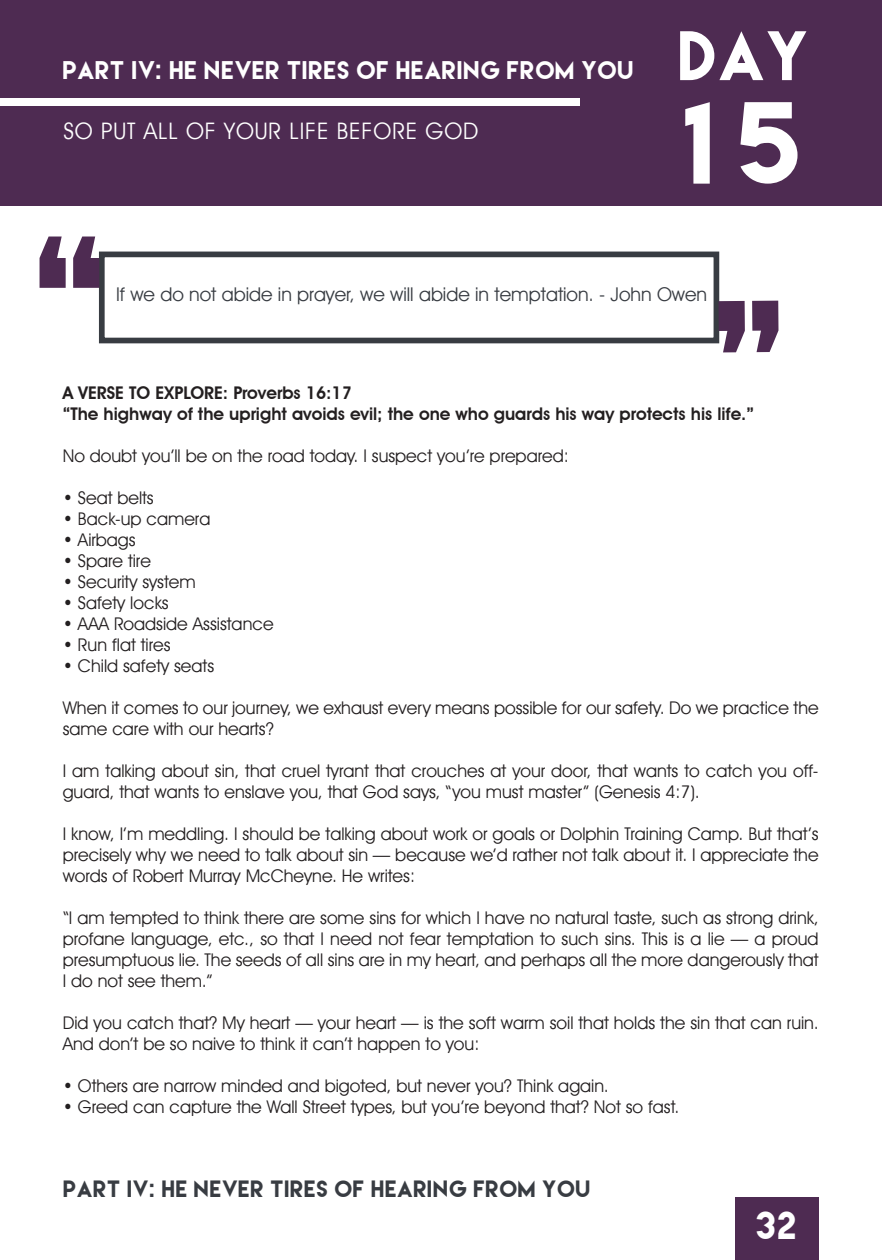
<style>
.page{position:relative;width:882px;height:1260px;background:#fff}
.page>*{position:absolute;margin:0;border:0;box-sizing:border-box;transform-origin:0 0}
.t1{font:189.7px "Lemon Milk";color:#4e2b52}
.t2{font:103.6px "Lemon Milk";color:#fff}
.t3{font:62.12px "Lemon Milk";color:#fff}
.t4{font:35px "Lemon Milk";color:#fff}
.t5{font:22.75px "Lemon Milk";letter-spacing:.04em;color:#fff}
.t6{font:22.75px "Avant Garde IT Cby BT";letter-spacing:.04em;color:#fff}
.t7{font:21px "Lemon Milk";letter-spacing:.04em;color:#383c42}
.t8{font:18.9px "Avant Garde IT Cby BT";color:#383c42}
.t9{font:17.5px/21px "Avant Garde IT Cby BT";color:#231f20}
.t10{font:600 17.5px "Avant Garde IT Cby BT";color:#231f20}
</style>
<div class="page">
<div style="left:0;top:0;width:882px;height:206px;background:#4e2b52"></div>
<div style="left:0;top:98px;width:579px;height:7px;background:#fff"></div>
<div style="left:99px;top:252px;width:620px;height:91px;background:#fff;border:6px solid #383c42"></div>
<div style="left:736px;top:1197px;width:83px;height:63px;background:#4e2b52"></div>
<p class="t5" style="left:63px;top:59px;width:572px">PART IV: HE NEVER TIRES OF HEARING FROM YOU</p>
<p class="t6" style="left:63px;top:117px;width:416px">SO PUT ALL OF YOUR LIFE BEFORE GOD</p>
<p class="t3" style="left:680px;top:24px;width:130px">DAY</p>
<p class="t2" style="left:685px;top:90px;width:120px">15</p>
<p class="t1" style="left:40px;top:214px;width:75px">“</p>
<p class="t8" style="left:116px;top:283px;width:593px">If we do not abide in prayer, we will abide in temptation. - John Owen</p>
<p class="t1" style="left:777px;top:374px;width:75px;rotate:180deg">“</p>
<p class="t10" style="left:63px;top:383px;width:291px">A VERSE TO EXPLORE: Proverbs 16:17</p>
<p class="t10" style="left:63px;top:404px;width:693px">“The highway of the upright avoids evil; the one who guards his way protects his life.”</p>
<p class="t9" style="left:63px;top:446px;width:508px">No doubt you’ll be on the road today. I suspect you’re prepared:</p>
<p class="t9" style="left:63px;top:488px;width:93px">• Seat belts</p>
<p class="t9" style="left:63px;top:509px;width:149px">• Back-up camera</p>
<p class="t9" style="left:63px;top:530px;width:75px">• Airbags</p>
<p class="t9" style="left:63px;top:551px;width:90px">• Spare tire</p>
<p class="t9" style="left:63px;top:572px;width:135px">• Security system</p>
<p class="t9" style="left:63px;top:593px;width:108px">• Safety locks</p>
<p class="t9" style="left:63px;top:614px;width:212px">• AAA Roadside Assistance</p>
<p class="t9" style="left:63px;top:635px;width:109px">• Run flat tires</p>
<p class="t9" style="left:63px;top:656px;width:153px">• Child safety seats</p>
<p class="t9" style="left:63px;top:698px;width:758px">When it comes to our journey, we exhaust every means possible for our safety. Do we practice the same care with our hearts?</p>
<p class="t9" style="left:63px;top:761px;width:757px">I am talking about sin, that cruel tyrant that crouches at your door, that wants to catch you off&shy;guard, that wants to enslave you, that God says, “you must master” (Genesis 4:7).</p>
<p class="t9" style="left:63px;top:824px;width:758px;text-align:justify">I know, I’m meddling. I should be talking about work or goals or Dolphin Training Camp. But that’s precisely why we need to talk about sin — because we’d rather not talk about it. I appreciate the words of Robert Murray McCheyne. He writes:</p>
<p class="t9" style="left:63px;top:908px;width:758px;text-align:justify">“I am tempted to think there are some sins for which I have no natural taste, such as strong drink, profane language, etc., so that I need not fear temptation to such sins. This is a lie — a proud presumptuous lie. The seeds of all sins are in my heart, and perhaps all the more dangerously that I do not see them.”</p>
<p class="t9" style="left:63px;top:1013px;width:757px">Did you catch that? My heart — your heart — is the soft warm soil that holds the sin that can ruin.<br>And don’t be so naive to think it can’t happen to you:</p>
<p class="t9" style="left:63px;top:1076px;width:548px">• Others are narrow minded and bigoted, but never you? Think again.</p>
<p class="t9" style="left:63px;top:1097px;width:618px">• Greed can capture the Wall Street types, but you’re beyond that? Not so fast.</p>
<p class="t7" style="left:64px;top:1178px;width:528px">PART IV: He NEVER TIRES OF HEARING FROM YOU</p>
<p class="t4" style="left:757px;top:1207px;width:43px">32</p>
</div>
